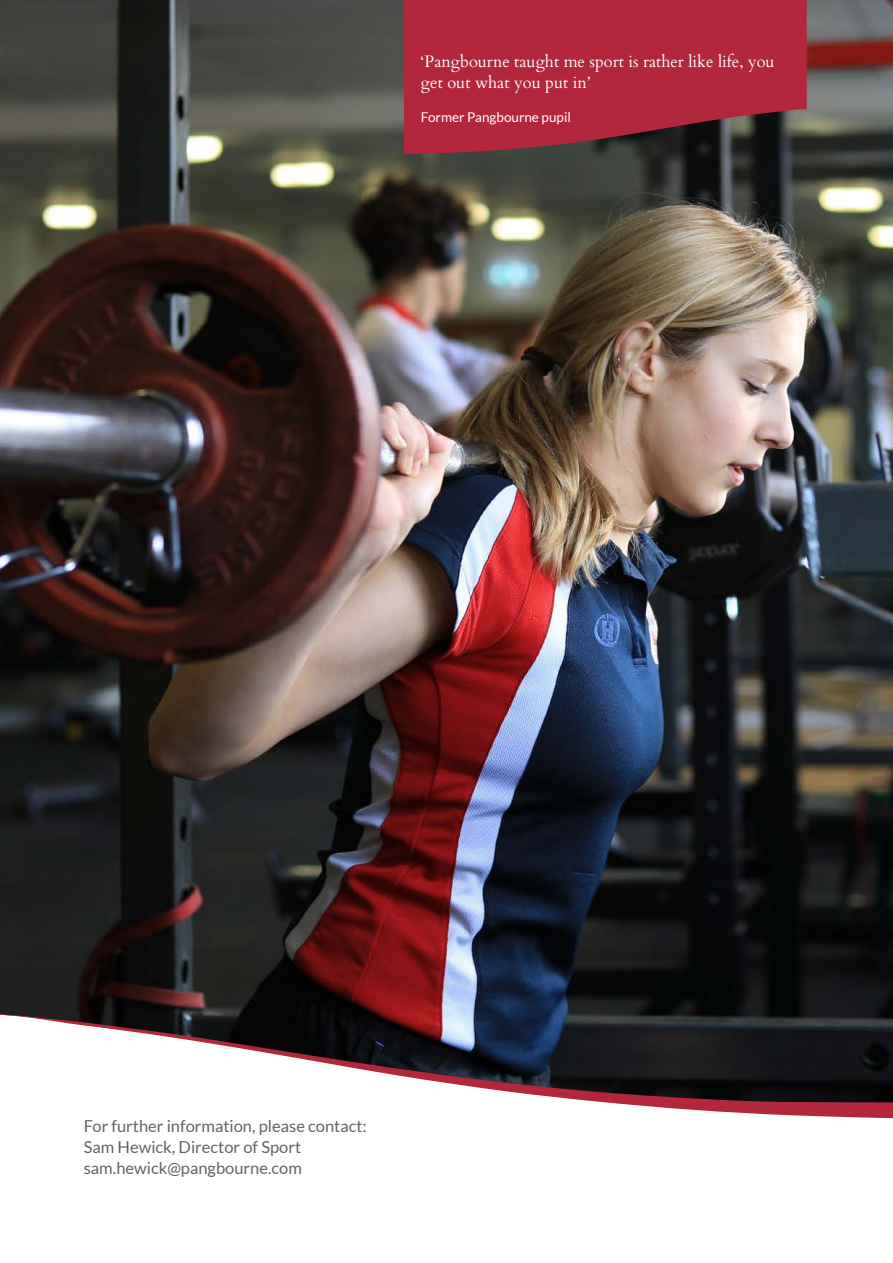
<style>
.page{position:relative;width:893px;height:1263px;background:#fff}
.page>*{position:absolute;margin:0;border:0;box-sizing:border-box;transform-origin:0 0}
.t1{font:16.5px/21px "Lato";color:#636366}
.t2{font:16.5px/21px "Cardo";color:#fff}
.t3{font:13.5px "Lato";color:#fff}
</style>
<div class="page">
<img style="left:0;top:0;width:893px;height:1014px">
<div style="left:404px;top:0;width:403px;height:109px;background:#b2273c"></div>
<svg style="left:404px;top:109px;width:403px;height:45px;background:#7b2a35"></svg>
<svg style="left:0;top:1014px;width:893px;height:104px"></svg>
<p class="t2" style="left:421px;top:50px;width:355px">‘Pangbourne taught me sport is rather like life, you get out what you put in’</p>
<p class="t3" style="left:421px;top:110px;width:151px">Former Pangbourne pupil</p>
<p class="t1" style="left:84px;top:1115px;width:284px">For further information, please contact:<br>Sam Hewick, Director of Sport sam.hewick@pangbourne.com</p>
</div>
